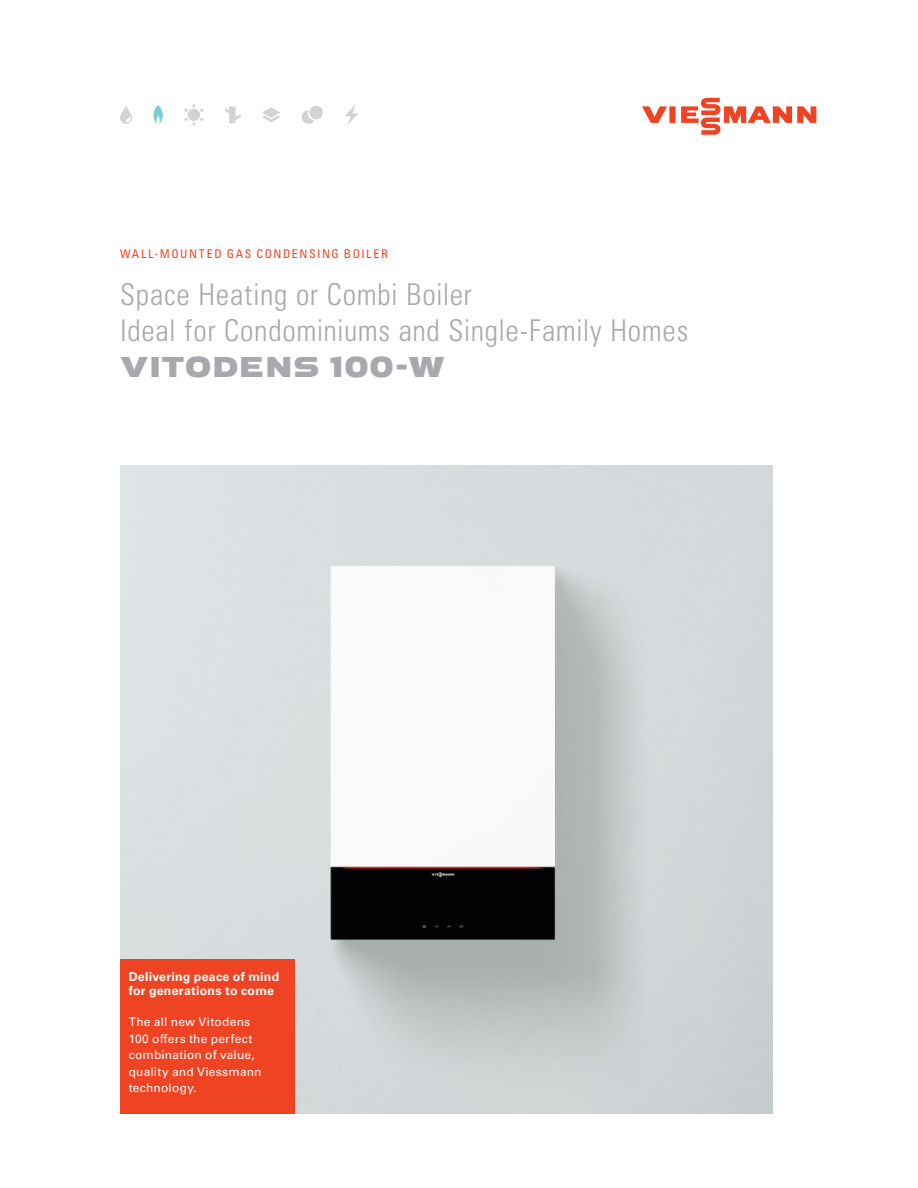
<style>
.page{position:relative;width:918px;height:1188px;background:#fff}
.page>*{position:absolute;margin:0;border:0;box-sizing:border-box;transform-origin:0 0}
.t1{font:30px/36px "Univers LTCYR 47 Light Cond";letter-spacing:.025em;color:#a7a9ac}
.t2{font:700 30px "Viessmann";letter-spacing:.01em;color:#a7a9ac}
.t3{font:700 12.3px/13.5px "Univers LTCYR 65";letter-spacing:.02em;color:#fff}
.t4{font:12px/16.5px "Univers LTCYR 55 Roman";letter-spacing:.015em;color:#fff}
.t5{font:condensed 12px "Univers LTCYR 57";letter-spacing:.125em;color:#ef4423}
</style>
<div class="page">
<svg style="left:642px;top:98px;width:174px;height:37px"></svg>
<svg style="left:302px;top:106px;width:21px;height:18px"></svg>
<svg style="left:345px;top:105px;width:14px;height:20px"></svg>
<svg style="left:184px;top:104px;width:20px;height:21px"></svg>
<svg style="left:225px;top:106px;width:16px;height:17px"></svg>
<svg style="left:262px;top:107px;width:18px;height:15px"></svg>
<svg style="left:153px;top:105px;width:10px;height:20px"></svg>
<svg style="left:120px;top:106px;width:12px;height:18px"></svg>
<img style="left:120px;top:465px;width:653px;height:648px">
<div style="left:120px;top:959px;width:174px;height:154px;background:#ef4423"></div>
<p class="t5" style="left:120px;top:246px;width:269px">WALL-MOUNTED GAS CONDENSING BOILER</p>
<h1 class="t1" style="left:120px;top:274px;width:570px">Space Heating or Combi Boiler<br>Ideal for Condominiums and Single-Family Homes</h1>
<h1 class="t2" style="left:120px;top:346px;width:326px">VITODENS 100-W</h1>
<p class="t3" style="left:129px;top:970px;width:152px">Delivering peace of mind for generations to come</p>
<p class="t4" style="left:129px;top:1013px;width:134px">The all new Vitodens<br>100 offers the perfect combination of value, quality and Viessmann technology.</p>
</div>
